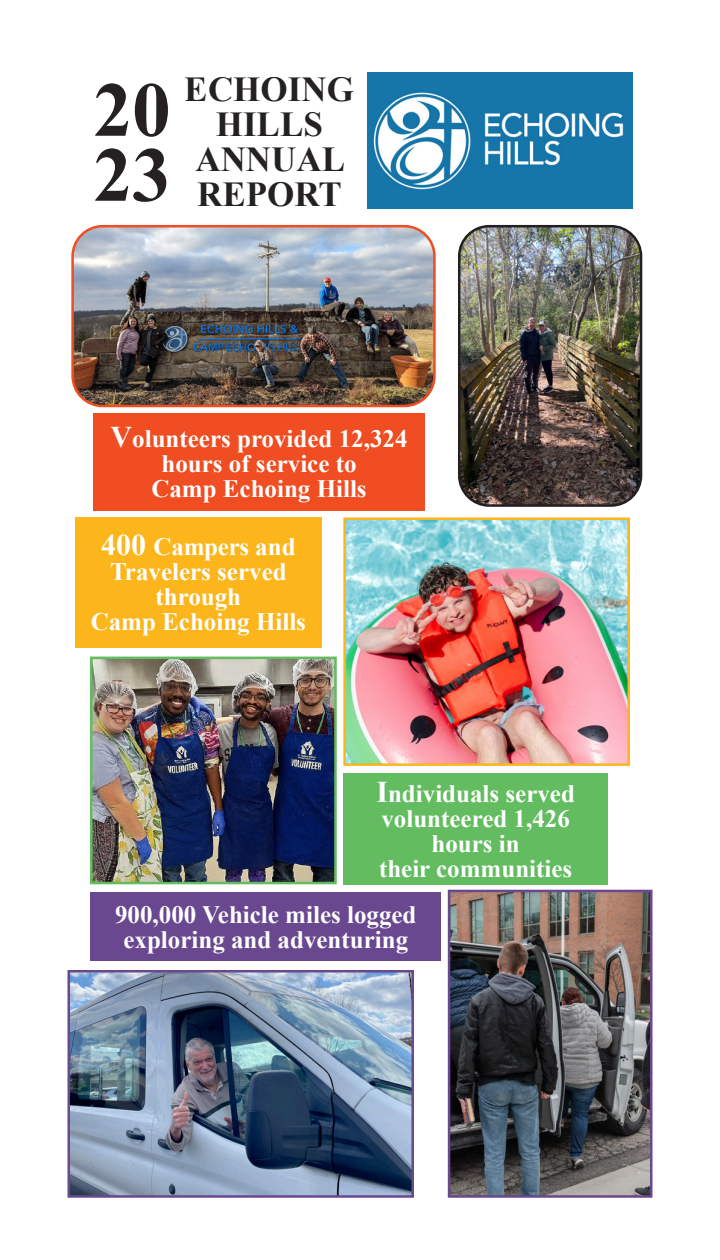
<style>
.page{position:relative;width:720px;height:1260px;background:#fff}
.page>*{position:absolute;margin:0;border:0;box-sizing:border-box;transform-origin:0 0}
.t1{font:700 77.5px/65px "Times New Roman";color:#231f20}
.t2{font:700 35px/35px "Times New Roman";color:#231f20;text-align:center}
.t3{font:700 25px/25px "Times New Roman";color:#fff;text-align:center}
.s1{font-size:30px}
</style>
<div class="page">
<img style="left:93px;top:660px;width:241px;height:221px">
<div style="left:90px;top:657px;width:247px;height:227px;border:2px solid #63bd60"></div>
<img style="left:74px;top:228px;width:359px;height:178px">
<div style="left:71px;top:225px;width:365px;height:182px;border:2px solid #f04d22;border-radius:30px"></div>
<img style="left:71px;top:973px;width:340px;height:222px">
<div style="left:68px;top:970px;width:346px;height:228px;border:2px solid #6a488f"></div>
<div style="left:75px;top:517px;width:247px;height:131px;background:#fcb61c"></div>
<div style="left:93px;top:413px;width:332px;height:98px;background:#f04d22"></div>
<div style="left:343px;top:773px;width:265px;height:112px;background:#63bd60"></div>
<img style="left:346px;top:521px;width:281px;height:242px">
<div style="left:343px;top:518px;width:287px;height:248px;border:2px solid #fcb61c"></div>
<img style="left:368px;top:72px;width:264px;height:137px">
<img style="left:459px;top:226px;width:182px;height:278px">
<div style="left:458px;top:225px;width:184px;height:282px;border:2px solid #231f20;border-radius:30px"></div>
<img style="left:451px;top:893px;width:198px;height:302px">
<div style="left:448px;top:890px;width:204px;height:308px;border:2px solid #6a488f"></div>
<div style="left:91px;top:892px;width:350px;height:69px;background:#6a488f"></div>
<h1 class="t1" style="left:93px;top:75px;width:79px">20<br>23</h1>
<h2 class="t2" style="left:185px;top:71px;width:171px">ECHOING<br>HILLS<br>ANNUAL<br>REPORT</h2>
<p class="t3" style="left:111px;top:426px;width:298px"><span class="s1">V</span>olunteers provided 12,324 hours of service to</p>
<p class="t3" style="left:151px;top:476px;width:217px">Camp Echoing Hills</p>
<p class="t3" style="left:101px;top:533px;width:196px"><span class="s1">400</span> Campers and<br>Travelers served through</p>
<p class="t3" style="left:91px;top:608px;width:217px">Camp Echoing Hills</p>
<p class="t3" style="left:376px;top:780px;width:200px"><span class="s1">I</span>ndividuals served</p>
<p class="t3" style="left:381px;top:805px;width:190px">volunteered 1,426 hours in</p>
<p class="t3" style="left:379px;top:855px;width:195px">their communities</p>
<p class="t3" style="left:115px;top:901px;width:303px">900,000 Vehicle miles logged</p>
<p class="t3" style="left:123px;top:926px;width:286px">exploring and adventuring</p>
</div>
